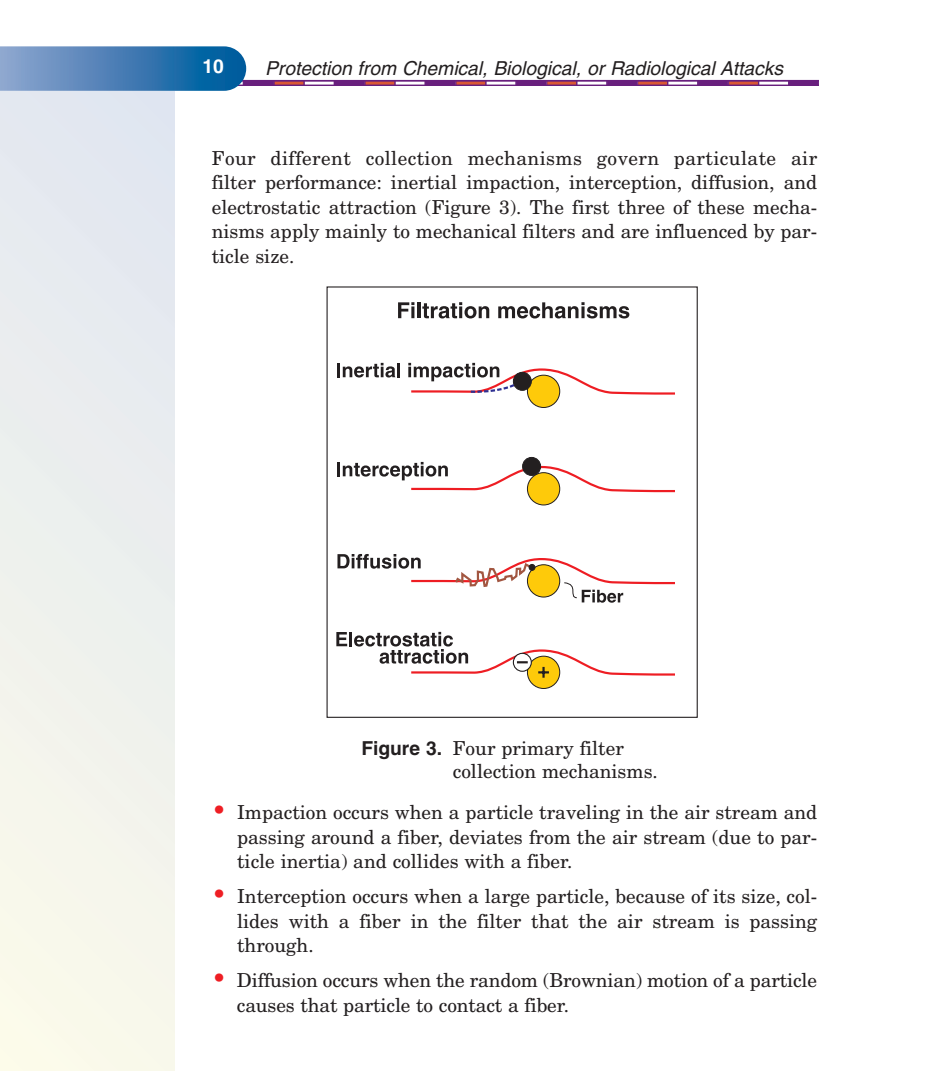
<style>
.page{position:relative;width:945px;height:1071px;background:#fff}
.page>*{position:absolute;margin:0;border:0;box-sizing:border-box;transform-origin:0 0}
.t1{font:19.25px/24.5px "New Century Schlbk";color:#231f20;text-align:justify}
.t2{font:italic 19.25px "Helvetica";color:#231f20}
.t3{font:700 19.25px "Helvetica";color:#fff}
.s1{font-family:"Helvetica";font-weight:700}
.s2{font-size:24.5px;color:#ee1e24}
</style>
<div class="page">
<div style="left:0;top:91px;width:175px;height:980px;background:linear-gradient(to right,#f0f2ed,#ebeeee)"></div>
<svg style="left:0;top:46px;width:819px;height:45px"></svg>
<svg style="left:398px;top:302px;width:16px;height:16px"></svg>
<hr style="left:418px;top:302px;width:3px;height:16px;background:#231f20">
<svg style="left:422px;top:302px;width:67px;height:16px"></svg>
<svg style="left:498px;top:302px;width:131px;height:16px"></svg>
<svg style="left:527px;top:656px;width:33px;height:33px"></svg>
<svg style="left:336px;top:632px;width:11px;height:14px"></svg>
<hr style="left:349px;top:632px;width:3px;height:14px;background:#231f20">
<svg style="left:354px;top:632px;width:321px;height:46px"></svg>
<div style="left:527px;top:473px;width:33px;height:32px;background:#feca0a;border:1px solid #231f20;border-radius:50%"></div>
<div style="left:522px;top:457px;width:19px;height:19px;background:#231f20;border:1px solid #231f20;border-radius:50%"></div>
<hr style="left:337px;top:462px;width:3px;height:14px;background:#231f20">
<svg style="left:343px;top:462px;width:332px;height:31px"></svg>
<svg style="left:337px;top:554px;width:338px;height:49px"></svg>
<div style="left:529px;top:564px;width:6px;height:7px;background:#231f20;border:1px solid #231f20;border-radius:50%"></div>
<div style="left:527px;top:375px;width:33px;height:33px;background:#feca0a;border:1px solid #231f20;border-radius:50%"></div>
<hr style="left:337px;top:363px;width:3px;height:14px;background:#231f20">
<svg style="left:343px;top:363px;width:52px;height:15px"></svg>
<hr style="left:397px;top:363px;width:3px;height:14px;background:#231f20">
<svg style="left:408px;top:363px;width:267px;height:33px"></svg>
<div style="left:513px;top:372px;width:18px;height:18px;background:#231f20;border:1px solid #231f20;border-radius:50%"></div>
<p class="t3" style="left:203px;top:59px;width:23px">10</p>
<p class="t2" style="left:265px;top:61px;width:520px">Protection from Chemical, Biological, or Radiological Attacks</p>
<p class="t1" style="left:212px;top:147px;width:607px">Four different collection mechanisms govern particulate air filter performance: inertial impaction, interception, diffusion, and electrostatic attraction (Figure 3). The first three of these mecha&shy;nisms apply mainly to mechanical filters and are influenced by par&shy;ticle size.</p>
<p class="t1" style="left:453px;top:738px;width:207px;line-height:23.3px;text-indent:-91px"><span class="s1">Figure 3.</span> Four primary filter collection mechanisms.</p>
<p class="t1" style="left:237px;top:802px;width:582px;text-indent:-25px"><span class="s2">•</span> Impaction occurs when a particle traveling in the air stream and passing around a fiber, deviates from the air stream (due to par&shy;ticle inertia) and collides with a fiber.</p>
<p class="t1" style="left:237px;top:886px;width:582px;text-indent:-25px"><span class="s2">•</span> Interception occurs when a large particle, because of its size, col&shy;lides with a fiber in the filter that the air stream is passing through.</p>
<p class="t1" style="left:237px;top:970px;width:582px;text-indent:-25px"><span class="s2">•</span> Diffusion occurs when the random (Brownian) motion of a particle causes that particle to contact a fiber.</p>
</div>
